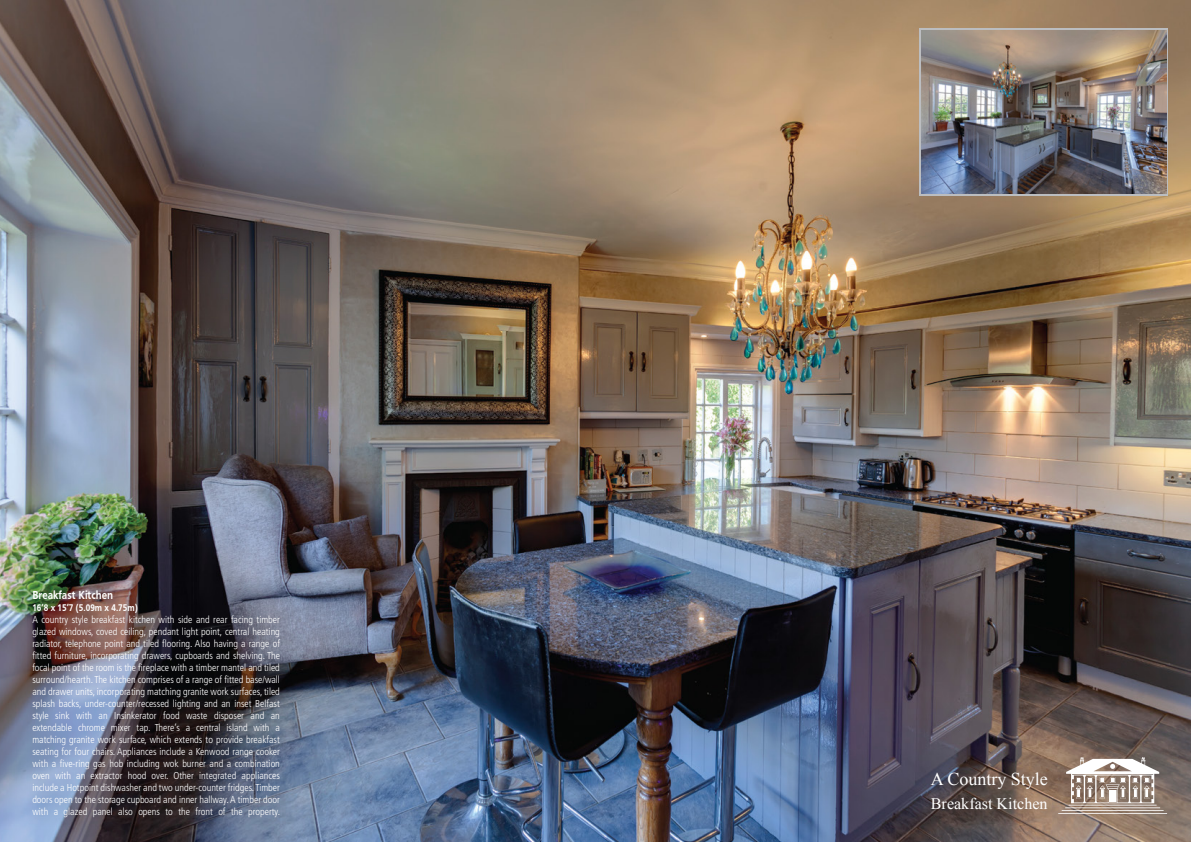
<style>
.page{position:relative;width:1191px;height:842px;background:#fff}
.page>*{position:absolute;margin:0;border:0;box-sizing:border-box;transform-origin:0 0}
.t1{font:18px "Times New Roman";color:#fff}
.t2{font:16.1px "Times New Roman";color:#fff}
.t3{font:700 12px "Frutiger Cnd";color:#fff}
.t4{font:300 condensed 10px/12px "Frutiger LT Std";color:#fff;text-align:justify}
.t5{font:700 10px "Frutiger Cnd";color:#fff}
</style>
<div class="page">
<img style="left:0;top:0;width:1191px;height:842px">
<svg style="left:1058px;top:757px;width:109px;height:3px"></svg>
<img style="left:18px;top:575px;width:284px;height:263px">
<div style="left:919px;top:28px;width:249px;height:168px;background:linear-gradient(to right,#bbbdc0,#bbbdc0)"></div>
<img style="left:921px;top:30px;width:245px;height:164px">
<img style="left:921px;top:760px;width:270px;height:26px">
<img style="left:921px;top:786px;width:270px;height:56px">
<p class="t3" style="left:32px;top:588px;width:82px">Breakfast Kitchen</p>
<p class="t5" style="left:32px;top:602px;width:107px">16’8 x 15’7 (5.09m x 4.75m)</p>
<p class="t4" style="left:32px;top:614px;width:249px">A country style breakfast kitchen with side and rear facing timber glazed windows, coved ceiling, pendant light point, central heating radiator, telephone point and tiled flooring. Also having a range of fitted furniture, incorporating drawers, cupboards and shelving. The focal point of the room is the fireplace with a timber mantel and tiled surround/hearth. The kitchen comprises of a range of fitted base/wall and drawer units, incorporating matching granite work surfaces, tiled splash backs, under-counter/recessed lighting and an inset Belfast style sink with an Insinkerator food waste disposer and an extendable chrome mixer tap. There’s a central island with a matching granite work surface, which extends to provide breakfast seating for four chairs. Appliances include a Kenwood range cooker with a five-ring gas hob including wok burner and a combination oven with an extractor hood over. Other integrated appliances include a Hotpoint dishwasher and two under-counter fridges. Timber doors open to the storage cupboard and inner hallway. A timber door with a glazed panel also opens to the front of the property.</p>
<h1 class="t1" style="left:931px;top:767px;width:119px">A Country Style</h1>
<h2 class="t2" style="left:931px;top:793px;width:118px">Breakfast Kitchen</h2>
</div>
